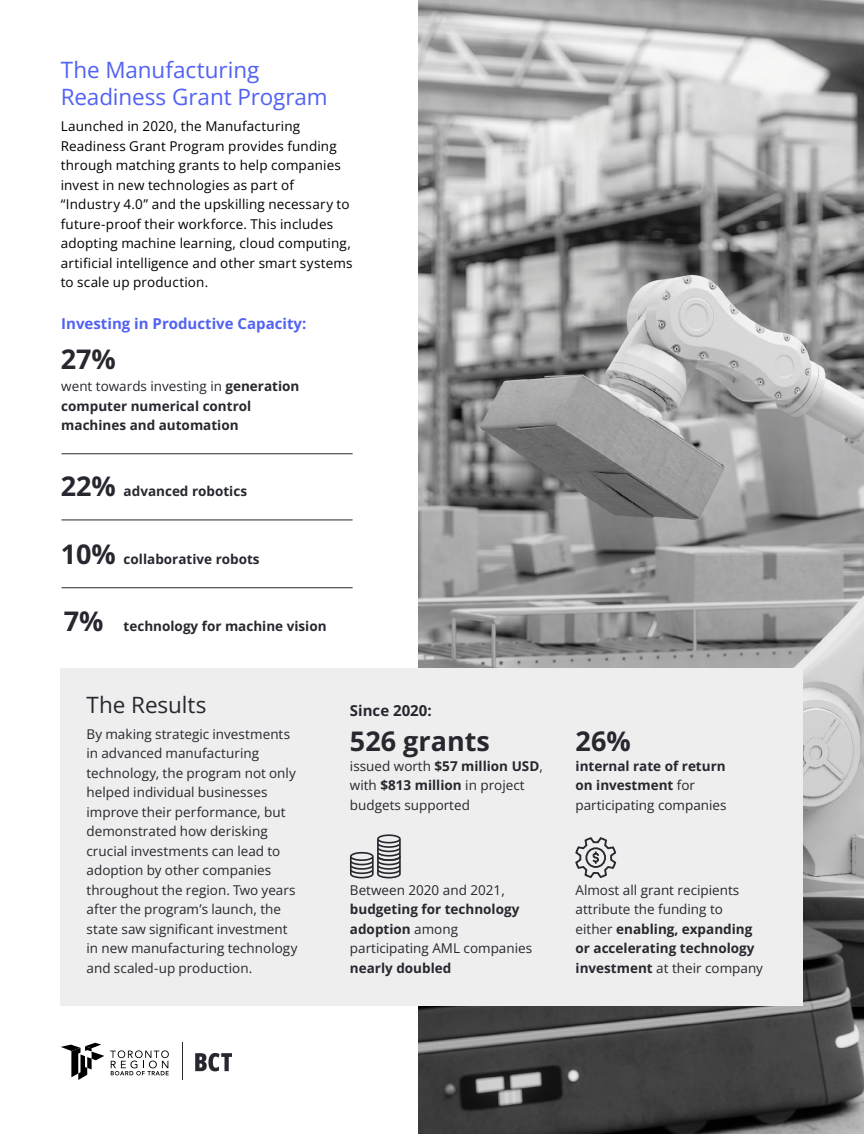
<style>
.page{position:relative;width:864px;height:1134px;background:#fff}
.page>*{position:absolute;margin:0;border:0;box-sizing:border-box;transform-origin:0 0}
.t1{font:700 27px "Open Sans";color:#28262e}
.t2{font:22.5px/27px "Open Sans";letter-spacing:-.005em;color:#5162f4}
.t3{font:22.5px "Open Sans";color:#28262e}
.t4{font:700 15px "Open Sans";color:#5162f4}
.t5{font:700 15px "Open Sans";color:#28262e}
.t6{font:13.5px/19.5px "Open Sans";color:#28262e}
.t7{font:13.5px/19.5px "Open Sans";letter-spacing:.01em;color:#000}
.t8{font:700 13.5px/19.5px "Open Sans";color:#28262e}
.s1{font-weight:400}
.s2{font-weight:700}
</style>
<div class="page">
<img style="left:418px;top:0;width:446px;height:1134px">
<div style="left:61px;top:669px;width:742px;height:337px;background:#eee"></div>
<hr style="left:62px;top:453px;width:291px;height:1px;background:#28262e">
<svg style="left:350px;top:834px;width:51px;height:44px"></svg>
<svg style="left:575px;top:837px;width:42px;height:41px"></svg>
<div style="left:585px;top:847px;width:21px;height:21px;border:2px solid #28262e;border-radius:50%"></div>
<hr style="left:62px;top:520px;width:291px;height:1px;background:#28262e">
<hr style="left:62px;top:587px;width:291px;height:1px;background:#28262e">
<svg style="left:110px;top:1050px;width:59px;height:25px"></svg>
<svg style="left:61px;top:1043px;width:43px;height:37px"></svg>
<hr style="left:183px;top:1043px;width:1px;height:37px;background:#28262e">
<svg style="left:195px;top:1053px;width:37px;height:18px"></svg>
<h2 class="t2" style="left:61px;top:56px;width:269px">The Manufacturing<br>Readiness Grant Program</h2>
<p class="t7" style="left:61px;top:116px;width:293px">Launched in 2020, the Manufacturing Readiness Grant Program provides funding through matching grants to help companies invest in new technologies as part of “Industry 4.0” and the upskilling necessary to future-proof their workforce. This includes adopting machine learning, cloud computing, artificial intelligence and other smart systems to scale up production.</p>
<p class="t4" style="left:61px;top:314px;width:247px">Investing in Productive Capacity:</p>
<h1 class="t1" style="left:61px;top:341px;width:57px">27%</h1>
<p class="t8" style="left:61px;top:376px;width:240px"><span class="s1">went towards investing in</span> generation computer numerical control machines and automation</p>
<h1 class="t1" style="left:61px;top:468px;width:57px">22%</h1>
<p class="t8" style="left:124px;top:481px;width:125px">advanced robotics</p>
<h1 class="t1" style="left:61px;top:536px;width:57px">10%</h1>
<p class="t8" style="left:124px;top:549px;width:137px">collaborative robots</p>
<h1 class="t1" style="left:64px;top:603px;width:41px">7%</h1>
<p class="t8" style="left:124px;top:616px;width:204px">technology for machine vision</p>
<h2 class="t3" style="left:87px;top:689px;width:122px">The Results</h2>
<p class="t6" style="left:87px;top:724px;width:213px">By making strategic investments in advanced manufacturing technology, the program not only helped individual businesses improve their performance, but demonstrated how derisking crucial investments can lead to adoption by other companies throughout the region. Two years after the program’s launch, the state saw significant investment in new manufacturing technology and scaled-up production.</p>
<p class="t5" style="left:350px;top:701px;width:83px">Since 2020:</p>
<h1 class="t1" style="left:350px;top:723px;width:142px">526 grants</h1>
<p class="t6" style="left:350px;top:756px;width:194px">issued worth <span class="s2">$57 million USD</span>, with <span class="s2">$813 million</span> in project budgets supported</p>
<p class="t6" style="left:350px;top:880px;width:156px">Between 2020 and 2021,</p>
<p class="t8" style="left:350px;top:899px;width:184px">budgeting for technology adoption <span class="s1">among participating AML companies</span></p>
<p class="t8" style="left:350px;top:958px;width:103px">nearly doubled</p>
<h1 class="t1" style="left:576px;top:723px;width:57px">26%</h1>
<p class="t8" style="left:576px;top:756px;width:153px">internal rate of return on investment <span class="s1">for participating companies</span></p>
<p class="t6" style="left:576px;top:880px;width:189px">Almost all grant recipients attribute the funding to either <span class="s2">enabling, expanding or accelerating technology investment</span> at their company</p>
</div>
